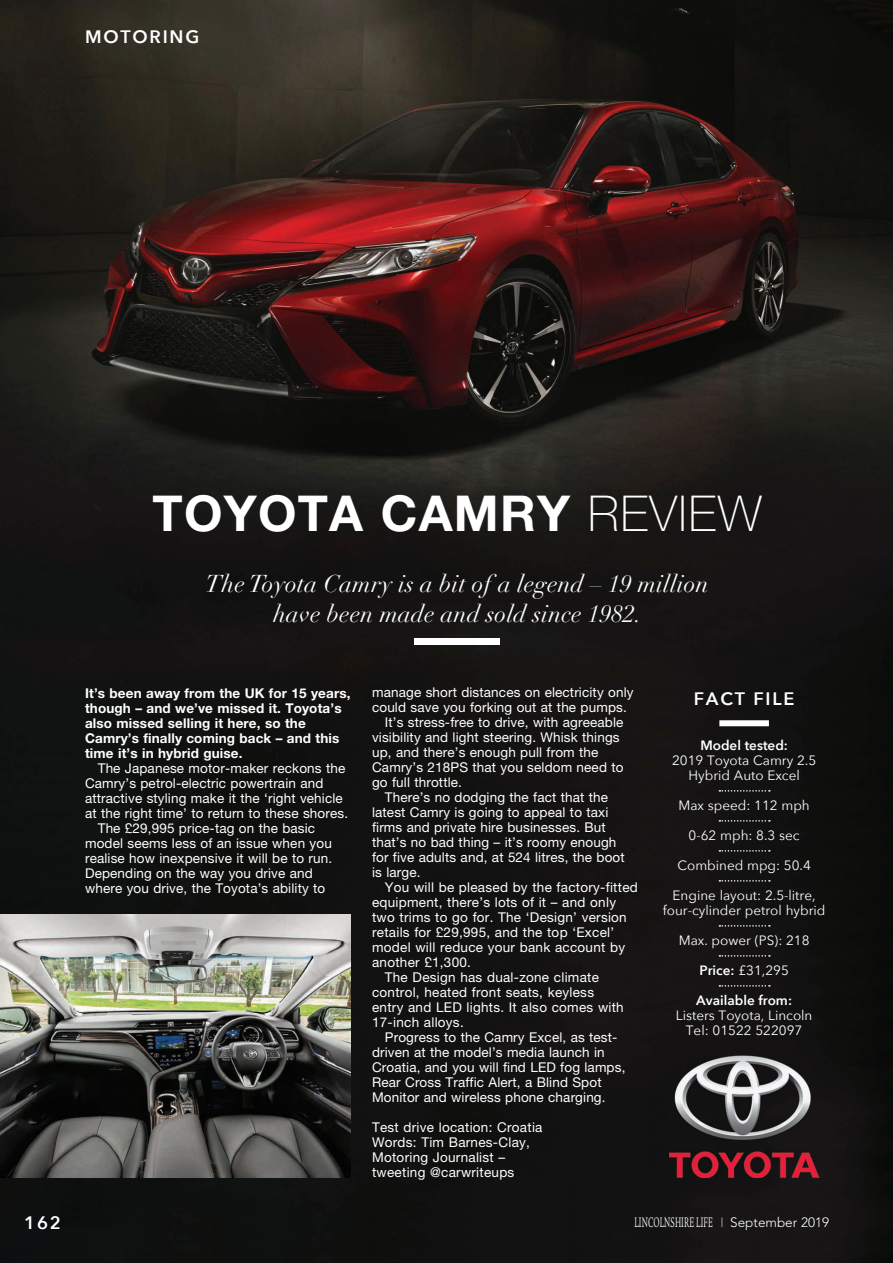
<style>
.page{position:relative;width:893px;height:1263px;background:#fff}
.page>*{position:absolute;margin:0;border:0;box-sizing:border-box;transform-origin:0 0}
.t1{font:700 49.5px "Helvetica Neue";letter-spacing:.025em;color:#fff}
.t2{font:italic 24px/30px "Didot LH";letter-spacing:.01em;color:#fff;text-align:center}
.t3{font:600 18px "Avenir Next";letter-spacing:.1em;color:#fff}
.t4{font:15px "Legacy Serif";letter-spacing:.015em;color:#fff;scale:.53 1}
.t5{font:13.5px/15px "Helvetica Neue";letter-spacing:.01em;color:#fff}
.t6{font:13.5px/15px "Avenir Next";color:#fff;text-align:center}
.t7{font:700 13.5px/15px "Helvetica Neue";letter-spacing:.01em;color:#fff}
.t8{font:600 13.5px "Avenir Next";color:#fff}
.s1{font-weight:100}
.s2{font-weight:600}
.s3{font-family:"Avenir Next";font-size:13.5px}
.s4{font-family:"Avenir";font-weight:300;font-size:13.5px}
</style>
<div class="page">
<img style="left:0;top:0;width:893px;height:1263px">
<div style="left:719px;top:720px;width:50px;height:6px;background:#fff"></div>
<svg style="left:719px;top:790px;width:51px;height:2px"></svg>
<svg style="left:719px;top:820px;width:51px;height:2px"></svg>
<svg style="left:719px;top:850px;width:51px;height:2px"></svg>
<svg style="left:719px;top:880px;width:51px;height:2px"></svg>
<svg style="left:719px;top:925px;width:51px;height:2px"></svg>
<svg style="left:719px;top:955px;width:51px;height:2px"></svg>
<svg style="left:719px;top:985px;width:51px;height:2px"></svg>
<img style="left:670px;top:1056px;width:149px;height:122px">
<div style="left:415px;top:638px;width:85px;height:6px;background:#fff"></div>
<img style="left:0;top:914px;width:351px;height:264px">
<h3 class="t3" style="left:85px;top:21px;width:116px">MOTORING</h3>
<h1 class="t1" style="left:153px;top:482px;width:611px">TOYOTA CAMRY <span class="s1">REVIEW</span></h1>
<h2 class="t2" style="left:206px;top:569px;width:505px">The Toyota Camry is a bit of a legend – 19 million have been made and sold since 1982.</h2>
<p class="t7" style="left:85px;top:685px;width:267px">It’s been away from the UK for 15 years, though – and we’ve missed it. Toyota’s also missed selling it here, so the Camry’s finally coming back – and this time it’s in hybrid guise.</p>
<p class="t5" style="left:98px;top:760px;width:249px">The Japanese motor-maker reckons the</p>
<p class="t5" style="left:85px;top:775px;width:240px">Camry’s petrol-electric powertrain and</p>
<p class="t5" style="left:85px;top:790px;width:259px">attractive styling make it the ‘right vehicle</p>
<p class="t5" style="left:85px;top:805px;width:265px">at the right time’ to return to these shores.</p>
<p class="t5" style="left:98px;top:820px;width:219px">The £29,995 price-tag on the basic</p>
<p class="t5" style="left:85px;top:835px;width:248px">model seems less of an issue when you</p>
<p class="t5" style="left:85px;top:850px;width:249px">realise how inexpensive it will be to run.</p>
<p class="t5" style="left:85px;top:865px;width:229px">Depending on the way you drive and</p>
<p class="t5" style="left:85px;top:880px;width:242px">where you drive, the Toyota’s ability to</p>
<p class="t5" style="left:372px;top:685px;width:263px">manage short distances on electricity only</p>
<p class="t5" style="left:372px;top:700px;width:256px">could save you forking out at the pumps.</p>
<p class="t5" style="left:385px;top:715px;width:240px">It’s stress-free to drive, with agreeable</p>
<p class="t5" style="left:372px;top:730px;width:249px">visibility and light steering. Whisk things</p>
<p class="t5" style="left:372px;top:745px;width:228px">up, and there’s enough pull from the</p>
<p class="t5" style="left:372px;top:760px;width:253px">Camry’s 218PS that you seldom need to</p>
<p class="t5" style="left:372px;top:775px;width:91px">go full throttle.</p>
<p class="t5" style="left:385px;top:790px;width:225px">There’s no dodging the fact that the</p>
<p class="t5" style="left:372px;top:805px;width:238px">latest Camry is going to appeal to taxi</p>
<p class="t5" style="left:372px;top:820px;width:235px">firms and private hire businesses. But</p>
<p class="t5" style="left:372px;top:835px;width:246px">that’s no bad thing – it’s roomy enough</p>
<p class="t5" style="left:372px;top:850px;width:254px">for five adults and, at 524 litres, the boot</p>
<p class="t5" style="left:372px;top:865px;width:50px">is large.</p>
<p class="t5" style="left:385px;top:880px;width:255px">You will be pleased by the factory-fitted</p>
<p class="t5" style="left:372px;top:895px;width:245px">equipment, there’s lots of it – and only</p>
<p class="t5" style="left:372px;top:910px;width:256px">two trims to go for. The ‘Design’ version</p>
<p class="t5" style="left:372px;top:925px;width:244px">retails for £29,995, and the top ‘Excel’</p>
<p class="t5" style="left:372px;top:940px;width:255px">model will reduce your bank account by</p>
<p class="t5" style="left:372px;top:955px;width:100px">another £1,300.</p>
<p class="t5" style="left:385px;top:970px;width:216px">The Design has dual-zone climate</p>
<p class="t5" style="left:372px;top:985px;width:223px">control, heated front seats, keyless</p>
<p class="t5" style="left:372px;top:1000px;width:253px">entry and LED lights. It also comes with</p>
<p class="t5" style="left:372px;top:1015px;width:93px">17-inch alloys.</p>
<p class="t5" style="left:385px;top:1030px;width:234px">Progress to the Camry Excel, as test-</p>
<p class="t5" style="left:372px;top:1045px;width:234px">driven at the model’s media launch in</p>
<p class="t5" style="left:372px;top:1060px;width:255px">Croatia, and you will find LED fog lamps,</p>
<p class="t5" style="left:372px;top:1075px;width:231px">Rear Cross Traffic Alert, a Blind Spot</p>
<p class="t5" style="left:372px;top:1090px;width:235px">Monitor and wireless phone charging.</p>
<p class="t5" style="left:372px;top:1120px;width:172px">Test drive location: Croatia<br>Words: Tim Barnes-Clay,<br>Motoring Journalist – tweeting @carwriteups</p>
<h3 class="t3" style="left:694px;top:683px;width:102px">FACT FILE</h3>
<p class="t8" style="left:700px;top:733px;width:89px">Model tested:</p>
<p class="t6" style="left:672px;top:752px;width:146px">2019 Toyota Camry 2.5<br>Hybrid Auto Excel</p>
<p class="t6" style="left:678px;top:797px;width:133px">Max speed: 112 mph</p>
<p class="t6" style="left:689px;top:827px;width:112px">0-62 mph: 8.3 sec</p>
<p class="t6" style="left:677px;top:857px;width:135px">Combined mpg: 50.4</p>
<p class="t6" style="left:663px;top:887px;width:164px">Engine layout: 2.5-litre, four-cylinder petrol hybrid</p>
<p class="t6" style="left:679px;top:932px;width:132px">Max. power (PS): 218</p>
<p class="t6" style="left:699px;top:962px;width:91px"><span class="s2">Price:</span> £31,295</p>
<p class="t8" style="left:696px;top:988px;width:97px">Available from:</p>
<p class="t6" style="left:676px;top:1007px;width:138px">Listers Toyota, Lincoln<br>Tel: 01522 522097</p>
<h3 class="t3" style="left:24px;top:1208px;width:38px">162</h3>
<p class="t4" style="left:634px;top:1214px;width:369px">LINCOLNSHIRE LIFE <span class="s3">Ⅰ</span> <span class="s4">September 2019</span></p>
</div>
